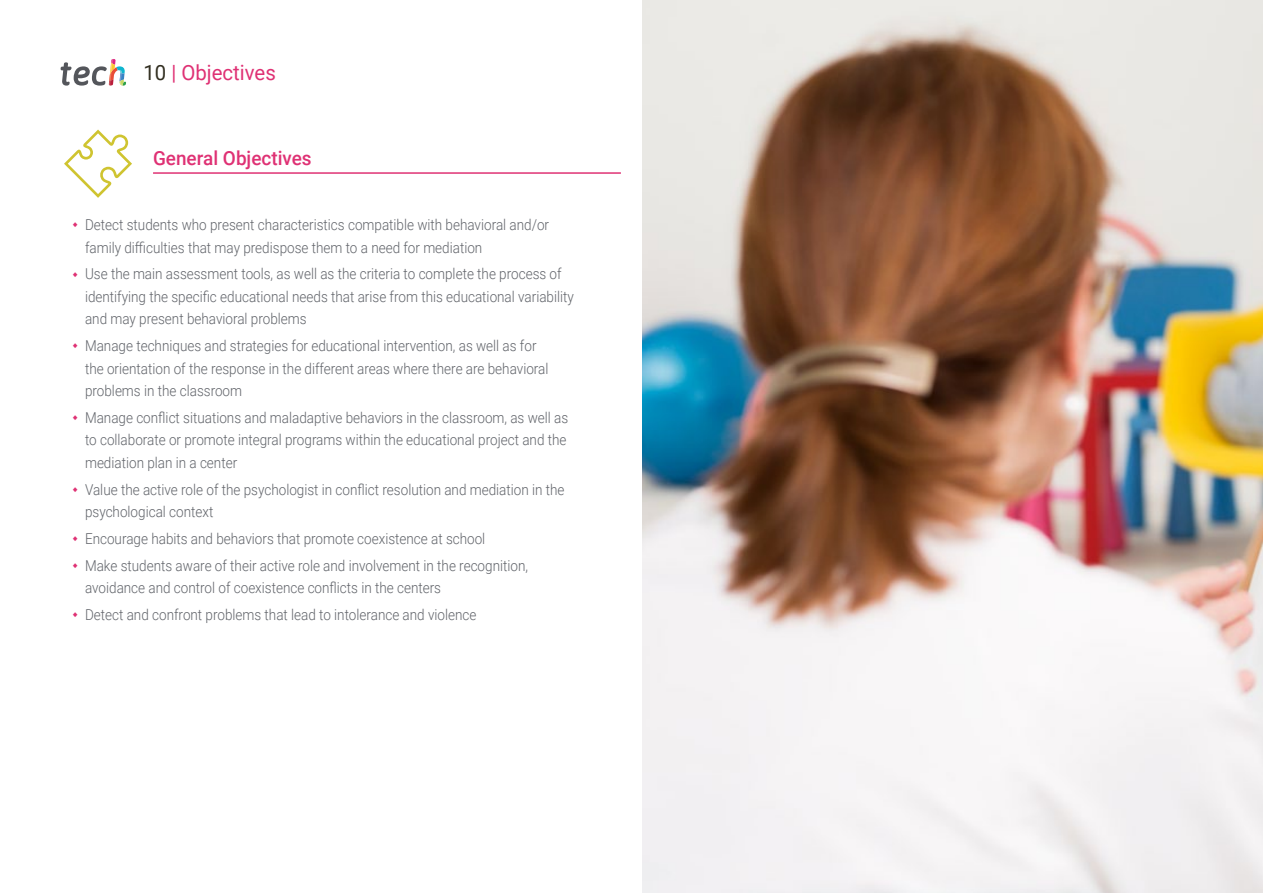
<style>
.page{position:relative;width:1263px;height:893px;background:#fff}
.page>*{position:absolute;margin:0;border:0;box-sizing:border-box;transform-origin:0 0}
.t1{font:21px "Roboto";color:#df3174}
.t2{font:500 19.5px "Roboto";color:#df3174}
.t3{font:300 15px/22.5px "Roboto";color:#61646a;scale:.9 1}
.s1{color:#312e20}
</style>
<div class="page">
<hr style="left:153px;top:173px;width:468px;height:1px;background:#df3174">
<svg style="left:64px;top:130px;width:68px;height:68px"></svg>
<svg style="left:61px;top:59px;width:65px;height:27px"></svg>
<img style="left:642px;top:0;width:621px;height:893px">
<h1 class="t1" style="left:144px;top:57px;width:134px"><span class="s1">10</span> | Objectives</h1>
<h2 class="t2" style="left:153px;top:144px;width:160px">General Objectives</h2>
<p class="t3" style="left:85px;top:213px;width:517px">Detect students who present characteristics compatible with behavioral and/or family difficulties that may predispose them to a need for mediation</p>
<p class="t3" style="left:85px;top:262px;width:545px">Use the main assessment tools, as well as the criteria to complete the process of identifying the specific educational needs that arise from this educational variability and may present behavioral problems</p>
<p class="t3" style="left:85px;top:334px;width:516px">Manage techniques and strategies for educational intervention, as well as for the orientation of the response in the different areas where there are behavioral problems in the classroom</p>
<p class="t3" style="left:85px;top:406px;width:538px">Manage conflict situations and maladaptive behaviors in the classroom, as well as to collaborate or promote integral programs within the educational project and the mediation plan in a center</p>
<p class="t3" style="left:85px;top:477px;width:534px">Value the active role of the psychologist in conflict resolution and mediation in the psychological context</p>
<p class="t3" style="left:85px;top:525px;width:494px;line-height:26.7px">Encourage habits and behaviors that promote coexistence at school<br>Make students aware of their active role and involvement in the recognition,</p>
<p class="t3" style="left:85px;top:574px;width:436px;line-height:26.7px">avoidance and control of coexistence conflicts in the centers<br>Detect and confront problems that lead to intolerance and violence</p>
</div>
